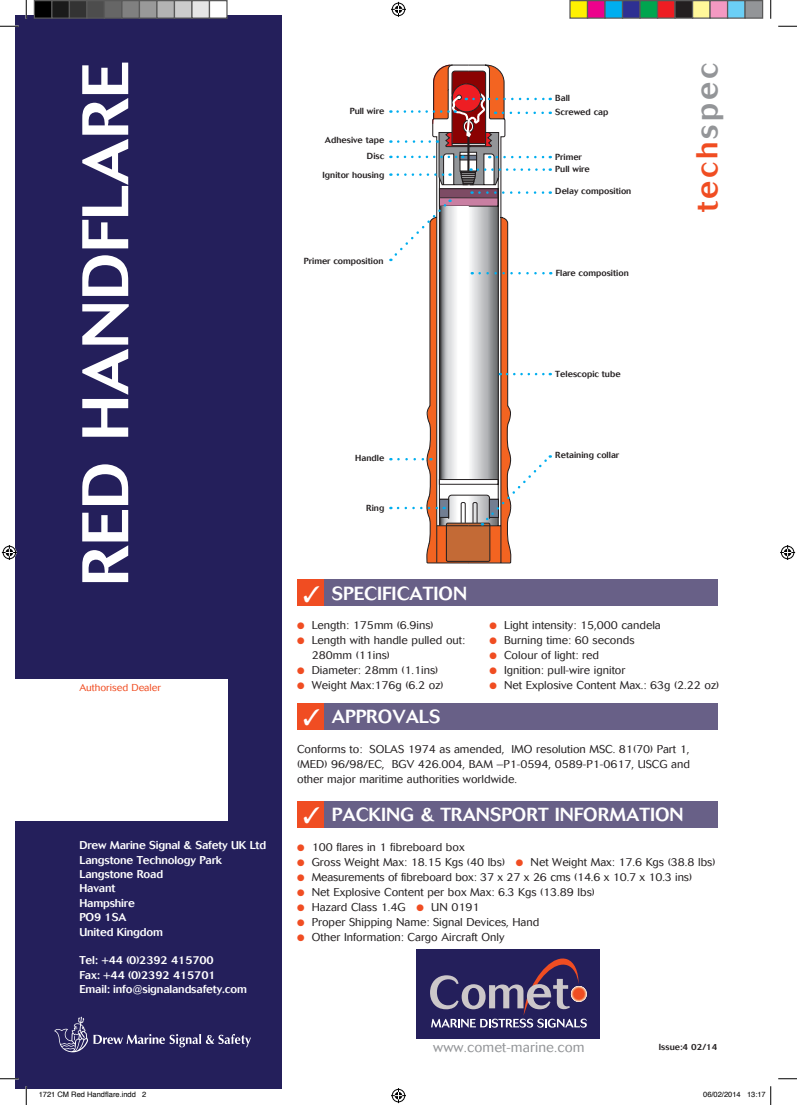
<style>
.page{position:relative;width:797px;height:1105px;background:#fff}
.page>*{position:absolute;margin:0;border:0;box-sizing:border-box;transform-origin:0 0}
.t1{font:500 65px "Cosmos";color:#fff}
.t2{font:500 30px "Cosmos";letter-spacing:.1em;color:#f04d22}
.t3{font:500 18.75px "Cosmos";color:#fff}
.t4{font:300 13.75px "Cosmos";letter-spacing:.01em;color:#939598}
.t5{font:300 11.25px/15px "Cosmos";color:#231f20;text-align:justify}
.t6{font:500 11.25px/14.4px "Cosmos";letter-spacing:-.015em;color:#fff}
.t7{font:300 10px "Cosmos";color:#f04d22}
.t8{font:500 8.75px/18.2px "Cosmos";color:#231f20}
.t9{font:7.5px "Helvetica";color:#000}
.s1{color:#939598}
.s2{color:#f04d22}
</style>
<div class="page">
<div style="left:16px;top:16px;width:266px;height:1073px;background:#241f5b"></div>
<div style="left:297px;top:579px;width:420px;height:27px;background:#686087"></div>
<div style="left:297px;top:579px;width:27px;height:27px;background:#f04d22"></div>
<div style="left:297px;top:703px;width:420px;height:27px;background:#686087"></div>
<div style="left:297px;top:703px;width:27px;height:27px;background:#f04d22"></div>
<div style="left:297px;top:801px;width:420px;height:27px;background:#686087"></div>
<div style="left:297px;top:801px;width:27px;height:27px;background:#f04d22"></div>
<svg style="left:390px;top:65px;width:161px;height:498px"></svg>
<div style="left:16px;top:679px;width:212px;height:142px;background:#fff"></div>
<div style="left:416px;top:949px;width:184px;height:89px;background:#241f5b"></div>
<svg style="left:430px;top:958px;width:157px;height:70px"></svg>
<svg style="left:54px;top:1016px;width:197px;height:36px"></svg>
<svg style="left:0;top:25px;width:19px;height:2px"></svg>
<svg style="left:778px;top:25px;width:19px;height:2px"></svg>
<svg style="left:0;top:1078px;width:19px;height:1px"></svg>
<svg style="left:778px;top:1078px;width:19px;height:1px"></svg>
<svg style="left:25px;top:0;width:2px;height:19px"></svg>
<svg style="left:25px;top:1086px;width:2px;height:19px"></svg>
<svg style="left:770px;top:0;width:1px;height:19px"></svg>
<svg style="left:391px;top:2px;width:15px;height:15px"></svg>
<svg style="left:391px;top:1088px;width:15px;height:15px"></svg>
<svg style="left:2px;top:545px;width:15px;height:15px"></svg>
<svg style="left:780px;top:545px;width:15px;height:15px"></svg>
<div style="left:34px;top:1px;width:18px;height:17px;background:#000"></div>
<div style="left:34px;top:0;width:18px;height:19px;border:1px solid #595959"></div>
<div style="left:52px;top:1px;width:17px;height:17px;background:#1a1a1a"></div>
<div style="left:51px;top:0;width:19px;height:19px;border:1px solid #595959"></div>
<div style="left:69px;top:1px;width:18px;height:17px;background:#333"></div>
<div style="left:69px;top:0;width:19px;height:19px;border:1px solid #595959"></div>
<div style="left:87px;top:1px;width:17px;height:17px;background:#4d4d4d"></div>
<div style="left:86px;top:0;width:19px;height:19px;border:1px solid #595959"></div>
<div style="left:104px;top:1px;width:18px;height:17px;background:#666"></div>
<div style="left:104px;top:0;width:18px;height:19px;border:1px solid #595959"></div>
<div style="left:122px;top:1px;width:17px;height:17px;background:#808080"></div>
<div style="left:121px;top:0;width:19px;height:19px;border:1px solid #595959"></div>
<div style="left:139px;top:1px;width:18px;height:17px;background:#999"></div>
<div style="left:139px;top:0;width:19px;height:19px;border:1px solid #595959"></div>
<div style="left:157px;top:1px;width:17px;height:17px;background:#b3b3b3"></div>
<div style="left:156px;top:0;width:19px;height:19px;border:1px solid #595959"></div>
<div style="left:174px;top:1px;width:18px;height:17px;background:#ccc"></div>
<div style="left:174px;top:0;width:18px;height:19px;border:1px solid #595959"></div>
<div style="left:192px;top:1px;width:17px;height:17px;background:#e6e6e6"></div>
<div style="left:191px;top:0;width:19px;height:19px;border:1px solid #595959"></div>
<div style="left:209px;top:1px;width:18px;height:17px;background:#fff"></div>
<div style="left:209px;top:0;width:19px;height:19px;border:1px solid #595959"></div>
<div style="left:570px;top:1px;width:17px;height:17px;background:#fff101"></div>
<div style="left:569px;top:0;width:19px;height:19px;border:1px solid #595959"></div>
<div style="left:587px;top:1px;width:18px;height:17px;background:#ed028c"></div>
<div style="left:587px;top:0;width:18px;height:19px;border:1px solid #595959"></div>
<div style="left:605px;top:1px;width:17px;height:17px;background:#00aeef"></div>
<div style="left:604px;top:0;width:19px;height:19px;border:1px solid #595959"></div>
<div style="left:622px;top:1px;width:18px;height:17px;background:#2e3092"></div>
<div style="left:622px;top:0;width:18px;height:19px;border:1px solid #595959"></div>
<div style="left:640px;top:1px;width:17px;height:17px;background:#00a54f"></div>
<div style="left:639px;top:0;width:19px;height:19px;border:1px solid #595959"></div>
<div style="left:657px;top:1px;width:18px;height:17px;background:#ee1d23"></div>
<div style="left:657px;top:0;width:18px;height:19px;border:1px solid #595959"></div>
<div style="left:675px;top:1px;width:17px;height:17px;background:#231f20"></div>
<div style="left:674px;top:0;width:19px;height:19px;border:1px solid #595959"></div>
<div style="left:692px;top:1px;width:18px;height:17px;background:#fff79a"></div>
<div style="left:692px;top:0;width:18px;height:19px;border:1px solid #595959"></div>
<div style="left:710px;top:1px;width:17px;height:17px;background:#f499c2"></div>
<div style="left:709px;top:0;width:19px;height:19px;border:1px solid #595959"></div>
<div style="left:727px;top:1px;width:18px;height:17px;background:#6bcff6"></div>
<div style="left:727px;top:0;width:18px;height:19px;border:1px solid #595959"></div>
<div style="left:745px;top:1px;width:17px;height:17px;background:#939598"></div>
<div style="left:744px;top:0;width:19px;height:19px;border:1px solid #595959"></div>
<svg style="left:770px;top:1086px;width:1px;height:19px"></svg>
<h1 class="t1" style="left:68px;top:586px;width:526px;rotate:-90deg">RED HANDFLARE</h1>
<p class="t7" style="left:79px;top:682px;width:83px">Authorised Dealer</p>
<p class="t6" style="left:79px;top:838px;width:188px">Drew Marine Signal &amp; Safety UK Ltd<br>Langstone Technology Park<br>Langstone Road<br>Havant<br>Hampshire<br>PO9 1SA<br>United Kingdom</p>
<p class="t6" style="left:79px;top:953px;width:169px">Tel: +44 (0)2392 415700<br>Fax: +44 (0)2392 415701<br>Email: info@signalandsafety.com</p>
<p class="t8" style="left:350px;top:102px;width:36px">Pull wire</p>
<p class="t8" style="left:325px;top:131px;width:61px">Adhesive tape</p>
<p class="t8" style="left:555px;top:91px;width:55px;line-height:14.1px">Ball<br>Screwed cap</p>
<p class="t8" style="left:322px;top:147px;width:63px;text-align:right">Disc<br>Ignitor housing</p>
<p class="t8" style="left:555px;top:151px;width:36px;line-height:12.4px">Primer<br>Pull wire</p>
<p class="t8" style="left:304px;top:252px;width:81px">Primer composition</p>
<p class="t8" style="left:555px;top:182px;width:78px">Delay composition</p>
<p class="t8" style="left:556px;top:264px;width:74px">Flare composition</p>
<p class="t8" style="left:555px;top:364px;width:67px">Telescopic tube</p>
<p class="t8" style="left:355px;top:449px;width:30px">Handle</p>
<p class="t8" style="left:555px;top:445px;width:65px">Retaining collar</p>
<p class="t8" style="left:366px;top:499px;width:20px">Ring</p>
<h3 class="t3" style="left:303px;top:583px;width:162px">✓ Specification</h3>
<h2 class="t2" style="left:690px;top:212px;width:151px;rotate:-90deg">tech<span class="s1">spec</span></h2>
<p class="t5" style="left:297px;top:617px;width:138px"><span class="s2">●</span> Length: 175mm (6.9ins)</p>
<p class="t5" style="left:312px;top:632px;width:155px;text-indent:-15px"><span class="s2">●</span> Length with handle pulled out:<br>280mm (11ins)</p>
<p class="t5" style="left:297px;top:662px;width:143px"><span class="s2">●</span> Diameter: 28mm (1.1ins)</p>
<p class="t5" style="left:297px;top:677px;width:148px"><span class="s2">●</span> Weight Max:176g (6.2 oz)</p>
<h3 class="t3" style="left:303px;top:706px;width:115px">✓ Approvals</h3>
<p class="t5" style="left:489px;top:617px;width:173px"><span class="s2">●</span> Light intensity: 15,000 candela</p>
<p class="t5" style="left:489px;top:632px;width:146px"><span class="s2">●</span> Burning time: 60 seconds</p>
<p class="t5" style="left:489px;top:647px;width:111px"><span class="s2">●</span> Colour of light: red</p>
<p class="t5" style="left:489px;top:662px;width:137px"><span class="s2">●</span> Ignition: pull-wire ignitor</p>
<p class="t5" style="left:489px;top:677px;width:231px"><span class="s2">●</span> Net Explosive Content Max.: 63g (2.22 oz)</p>
<p class="t5" style="left:297px;top:742px;width:394px">Conforms to: SOLAS 1974 as amended, IMO resolution MSC. 81(70) Part 1, (MED) 96/98/EC, BGV 426.004, BAM –P1-0594, 0589-P1-0617, USCG and other major maritime authorities worldwide.</p>
<h3 class="t3" style="left:303px;top:804px;width:151px">✓ Packing &amp; Trans</h3>
<h3 class="t3" style="left:501px;top:804px;width:181px">port Information</h3>
<p class="t5" style="left:297px;top:840px;width:169px"><span class="s2">●</span> 100 flares in 1 fibreboard box</p>
<p class="t5" style="left:297px;top:855px;width:420px"><span class="s2">●</span> Gross Weight Max: 18.15 Kgs (40 lbs) <span class="s2">●</span> Net Weight Max: 17.6 Kgs (38.8 lbs)</p>
<p class="t5" style="left:297px;top:870px;width:396px"><span class="s2">●</span> Measurements of fibreboard box: 37 x 27 x 26 cms (14.6 x 10.7 x 10.3 ins)</p>
<p class="t5" style="left:297px;top:885px;width:299px"><span class="s2">●</span> Net Explosive Content per box Max: 6.3 Kgs (13.89 lbs)</p>
<p class="t5" style="left:297px;top:900px;width:184px"><span class="s2">●</span> Hazard Class 1.4G <span class="s2">●</span> UN 0191</p>
<p class="t5" style="left:297px;top:915px;width:244px"><span class="s2">●</span> Proper Shipping Name: Signal Devices, Hand</p>
<p class="t5" style="left:297px;top:930px;width:209px"><span class="s2">●</span> Other Information: Cargo Aircraft Only</p>
<p class="t4" style="left:433px;top:1039px;width:153px">www.comet-marine.com</p>
<p class="t8" style="left:659px;top:1038px;width:60px">Issue:4 02/14</p>
<p class="t9" style="left:39px;top:1089px;width:109px">1721 CM Red Handflare.indd 2</p>
<p class="t9" style="left:703px;top:1089px;width:64px">06/02/2014 13:17</p>
</div>
